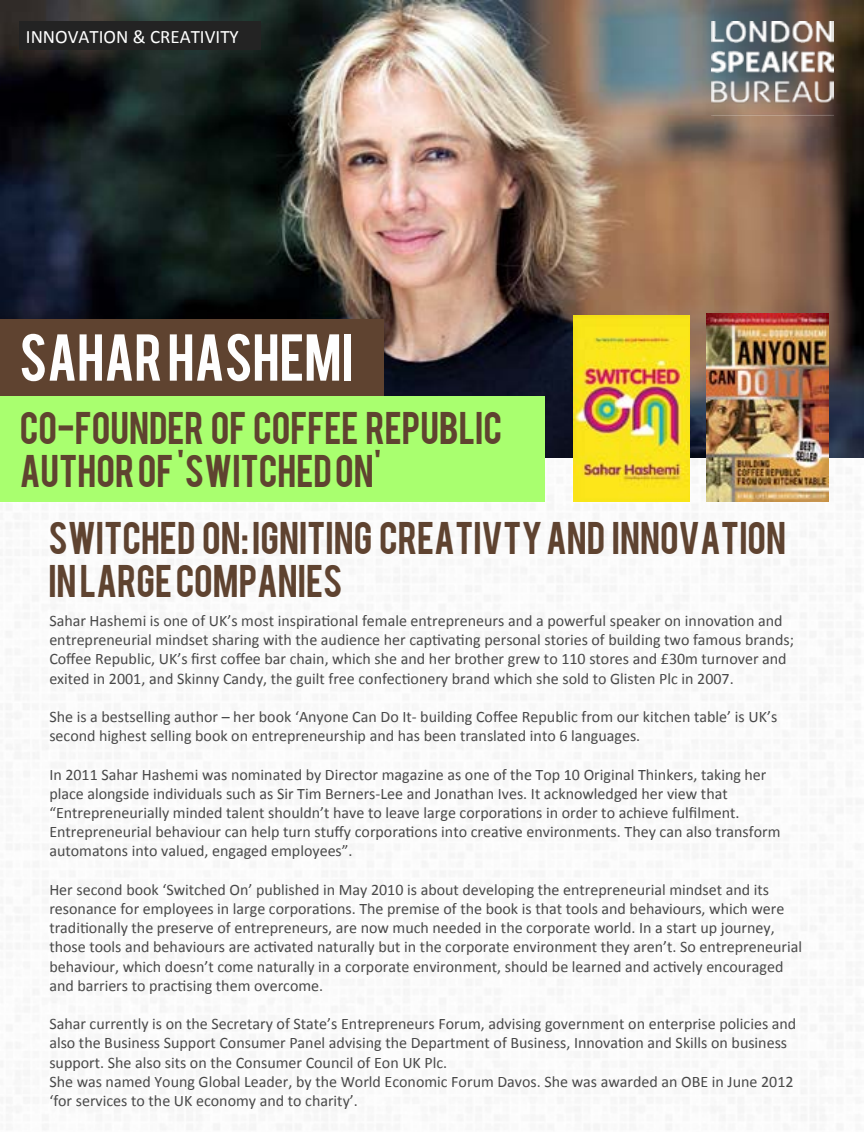
<style>
.page{position:relative;width:864px;height:1132px;background:#fff}
.page>*{position:absolute;margin:0;border:0;box-sizing:border-box;transform-origin:0 0}
.t1{font:52px "Bebas";color:#fefefe}
.t2{font:36px/43.2px "Bebas";color:#5f4330}
.t3{font:19px "Calibri";color:#fff}
.t4{font:16px/19.2px "Calibri";color:#494949}
</style>
<div class="page">
<img style="left:0;top:457px;width:864px;height:673px">
<img style="left:0;top:0;width:864px;height:457px">
<div style="left:0;top:320px;width:383px;height:77px;background:#5f4330"></div>
<div style="left:0;top:396px;width:545px;height:106px;background:#a9ff6f"></div>
<img style="left:574px;top:315px;width:115px;height:187px">
<img style="left:706px;top:314px;width:122px;height:188px">
<img style="left:712px;top:22px;width:121px;height:94px">
<div style="left:19px;top:22px;width:242px;height:28px;background:#232323"></div>
<p class="t3" style="left:26px;top:24px;width:214px">INNOVATION &amp; CREATIVITY</p>
<h1 class="t1" style="left:19px;top:320px;width:335px">SAHAR HASHEMI</h1>
<h2 class="t2" style="left:20px;top:404px;width:484px">CO-FOUNDER OF COFFEE REPUBLIC<br>AUTHOR OF 'SWITCHED ON'</h2>
<h2 class="t2" style="left:48px;top:514px;width:739px">SWITCHED ON: IGNITING CREATIVTY AND INNOVATION<br>IN LARGE COMPANIES</h2>
<p class="t4" style="left:49px;top:611px;width:746px">Sahar Hashemi is one of UK’s most inspirational female entrepreneurs and a powerful speaker on innovation and entrepreneurial mindset sharing with the audience her captivating personal stories of building two famous brands; Coffee Republic, UK’s first coffee bar chain, which she and her brother grew to 110 stores and £30m turnover and exited in 2001, and Skinny Candy, the guilt free confectionery brand which she sold to Glisten Plc in 2007.</p>
<p class="t4" style="left:49px;top:707px;width:729px">She is a bestselling author – her book ‘Anyone Can Do It- building Coffee Republic from our kitchen table’ is UK’s second highest selling book on entrepreneurship and has been translated into 6 languages.</p>
<p class="t4" style="left:49px;top:765px;width:733px">In 2011 Sahar Hashemi was nominated by Director magazine as one of the Top 10 Original Thinkers, taking her place alongside individuals such as Sir Tim Berners-Lee and Jonathan Ives. It acknowledged her view that “Entrepreneurially minded talent shouldn’t have to leave large corporations in order to achieve fulfilment.<br>Entrepreneurial behaviour can help turn stuffy corporations into creative environments. They can also transform automatons into valued, engaged employees”.</p>
<p class="t4" style="left:49px;top:880px;width:754px">Her second book ‘Switched On’ published in May 2010 is about developing the entrepreneurial mindset and its resonance for employees in large corporations. The premise of the book is that tools and behaviours, which were traditionally the preserve of entrepreneurs, are now much needed in the corporate world. In a start up journey, those tools and behaviours are activated naturally but in the corporate environment they aren’t. So entrepreneurial behaviour, which doesn’t come naturally in a corporate environment, should be learned and actively encouraged and barriers to practising them overcome.</p>
<p class="t4" style="left:49px;top:1014px;width:749px">Sahar currently is on the Secretary of State’s Entrepreneurs Forum, advising government on enterprise policies and also the Business Support Consumer Panel advising the Department of Business, Innovation and Skills on business support. She also sits on the Consumer Council of Eon UK Plc.<br>She was named Young Global Leader, by the World Economic Forum Davos. She was awarded an OBE in June 2012 ‘for services to the UK economy and to charity’.</p>
</div>
